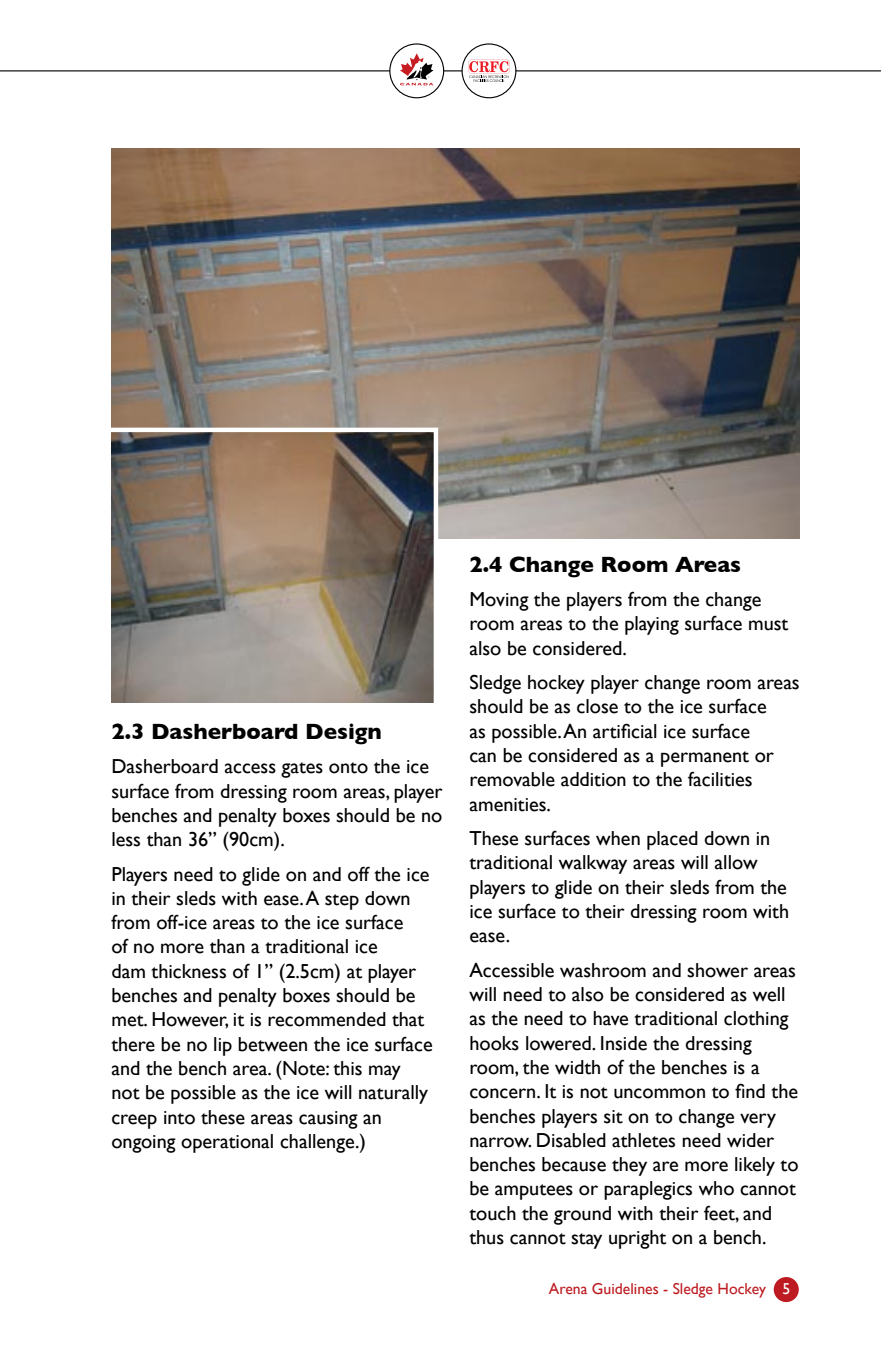
<style>
.page{position:relative;width:881px;height:1357px;background:#fff}
.page>*{position:absolute;margin:0;border:0;box-sizing:border-box;transform-origin:0 0}
.t1{font:700 22.5px "Gill Sans";color:#000}
.t2{font:20.25px/24.3px "Gill Sans";color:#000}
.t3{font:15.75px "Gill Sans";color:#bd1b21}
.s1{color:#fff}
</style>
<div class="page">
<div style="left:774px;top:1277px;width:25px;height:25px;background:#bd1b21;border-radius:50%"></div>
<hr style="left:0;top:70px;width:881px;height:1px;background:#000">
<img style="left:111px;top:148px;width:689px;height:390px">
<svg style="left:111px;top:425px;width:329px;height:278px"></svg>
<div style="left:462px;top:44px;width:54px;height:54px;background:#fff;border-radius:50%"></div>
<svg style="left:468px;top:59px;width:41px;height:23px"></svg>
<div style="left:461px;top:43px;width:55px;height:55px;border:1px solid #000;border-radius:50%"></div>
<div style="left:390px;top:44px;width:54px;height:54px;background:#fff;border-radius:50%"></div>
<svg style="left:400px;top:53px;width:34px;height:33px"></svg>
<div style="left:389px;top:43px;width:55px;height:55px;border:1px solid #000;border-radius:50%"></div>
<p class="t1" style="left:111px;top:718px;width:272px">2.3 Dasherboard Design</p>
<p class="t2" style="left:111px;top:754px;width:333px">Dasherboard access gates onto the ice surface from dressing room areas, player benches and penalty boxes should be no less than 36” (90cm).</p>
<p class="t2" style="left:111px;top:861px;width:323px">Players need to glide on and off the ice in their sleds with ease. A step down from off-ice areas to the ice surface<br>of no more than a traditional ice<br>dam thickness of 1” (2.5cm) at player benches and penalty boxes should be met. However, it is recommended that there be no lip between the ice surface and the bench area. (Note: this may not be possible as the ice will naturally creep into these areas causing an ongoing operational challenge.)</p>
<p class="t1" style="left:469px;top:551px;width:273px">2.4 Change Room Areas</p>
<p class="t2" style="left:469px;top:587px;width:320px">Moving the players from the change room areas to the playing surface must also be considered.</p>
<p class="t2" style="left:469px;top:670px;width:332px">Sledge hockey player change room areas should be as close to the ice surface<br>as possible. An artificial ice surface<br>can be considered as a permanent or removable addition to the facilities amenities.</p>
<p class="t2" style="left:469px;top:826px;width:321px">These surfaces when placed down in traditional walkway areas will allow players to glide on their sleds from the ice surface to their dressing room with ease.</p>
<p class="t2" style="left:469px;top:957px;width:331px">Accessible washroom and shower areas will need to also be considered as well as the need to have traditional clothing hooks lowered. Inside the dressing room, the width of the benches is a concern. It is not uncommon to find the benches players sit on to change very narrow. Disabled athletes need wider benches because they are more likely to be amputees or paraplegics who cannot touch the ground with their feet, and thus cannot stay upright on a bench.</p>
<p class="t3" style="left:549px;top:1279px;width:243px">Arena Guidelines - Sledge Hockey <span class="s1">5</span></p>
</div>
